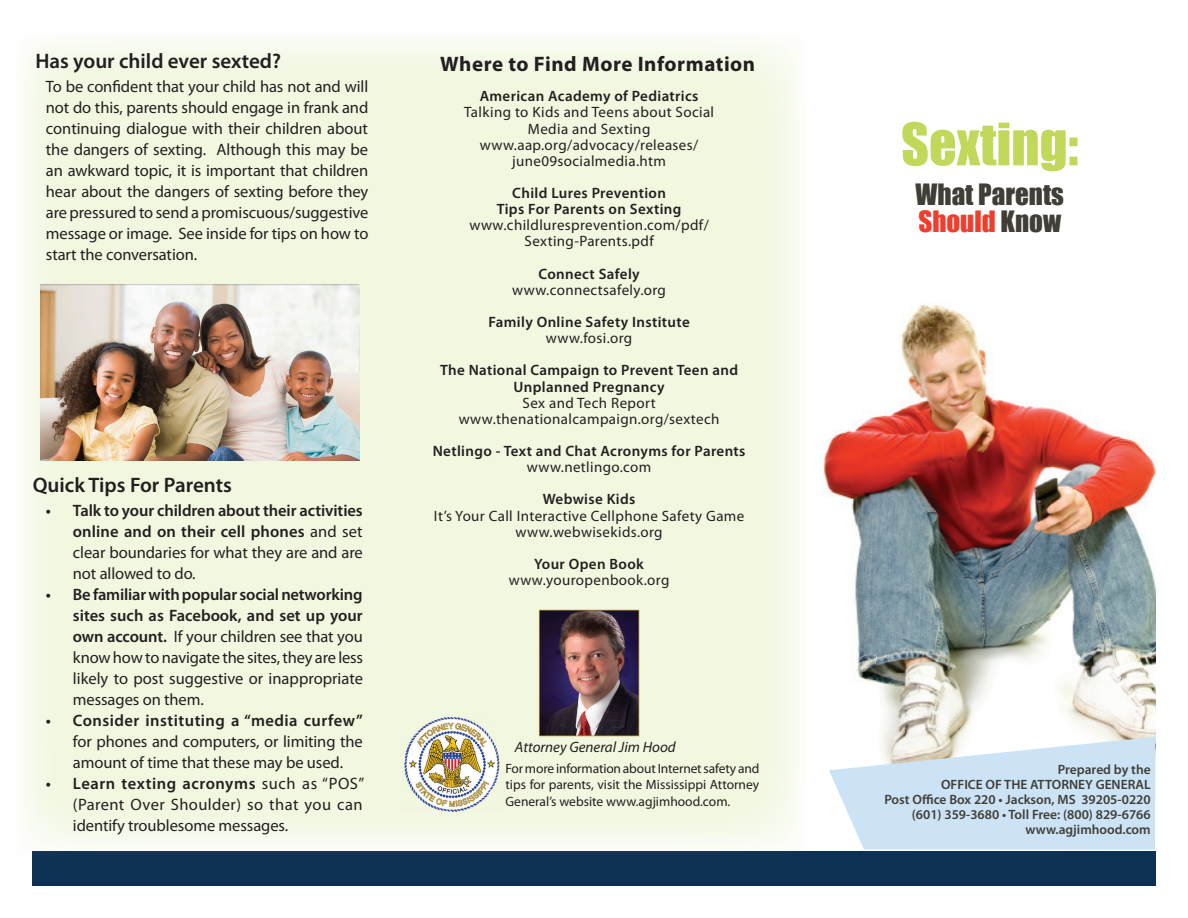
<style>
.page{position:relative;width:1188px;height:918px;background:#fff}
.page>*{position:absolute;margin:0;border:0;box-sizing:border-box;transform-origin:0 0}
.t1{font:54px "Impact";color:#c1d95a}
.t2{font:27px/27px "Impact";color:#403e37}
.t3{font:600 21px "Myriad Pro";color:#231f20}
.t4{font:700 21px "Myriad Pro";letter-spacing:.025em;color:#231f20}
.t5{font:16.5px/21px "Myriad Pro";letter-spacing:-.005em;color:#231f20;text-align:justify}
.t6{font:600 16.5px/21px "Myriad Pro";letter-spacing:.005em;color:#231f20;text-align:justify}
.t7{font:600 16.5px "Myriad Pro";letter-spacing:.03em;color:#231f20}
.t8{font:15px/16.2px "Myriad Pro";letter-spacing:.025em;color:#231f20;text-align:center}
.t9{font:600 15px/16.2px "Myriad Pro";letter-spacing:.025em;color:#231f20;text-align:center}
.t10{font:italic 15px "Myriad Pro";color:#231f20}
.t11{font:600 13.5px/15px "Myriad Pro";color:#403e37;text-align:right}
.t12{font:13.5px/16.5px "Myriad Pro";color:#231f20;text-align:justify}
.s1{font-weight:400}
.s2{font-weight:600}
.s3{color:#ef3e2d}
</style>
<div class="page">
<img style="left:824px;top:305px;width:332px;height:432px">
<svg style="left:829px;top:737px;width:327px;height:113px;background:#d4e5f4"></svg>
<div style="left:32px;top:851px;width:1124px;height:35px;background:#0d3155"></div>
<div style="left:23px;top:40px;width:730px;height:713px;background:#f2f7e0"></div>
<img style="left:539px;top:610px;width:100px;height:126px">
<img style="left:40px;top:285px;width:319px;height:175px">
<img style="left:401px;top:714px;width:100px;height:100px">
<p class="t3" style="left:35px;top:47px;width:247px">Has your child ever sexted?</p>
<p class="t4" style="left:440px;top:50px;width:317px">Where to Find More Information</p>
<p class="t5" style="left:46px;top:76px;width:324px">To be confident that your child has not and will not do this, parents should engage in frank and continuing dialogue with their children about the dangers of sexting. Although this may be an awkward topic, it is important that children hear about the dangers of sexting before they are pressured to send a promiscuous/suggestive message or image. See inside for tips on how to start the conversation.</p>
<p class="t9" style="left:480px;top:88px;width:220px">American Academy of Pediatrics</p>
<p class="t8" style="left:464px;top:104px;width:252px">Talking to Kids and Teens about Social<br>Media and Sexting www.aap.org/advocacy/releases/ june09socialmedia.htm</p>
<p class="t9" style="left:497px;top:184px;width:186px">Child Lures Prevention<br>Tips For Parents on Sexting</p>
<p class="t8" style="left:469px;top:217px;width:241px">www.childluresprevention.com/pdf/<br>Sexting-Parents.pdf</p>
<p class="t9" style="left:538px;top:265px;width:103px">Connect Safely</p>
<p class="t8" style="left:512px;top:281px;width:155px">www.connectsafely.org</p>
<p class="t9" style="left:488px;top:313px;width:203px">Family Online Safety Institute</p>
<p class="t8" style="left:546px;top:330px;width:88px">www.fosi.org</p>
<p class="t9" style="left:440px;top:362px;width:300px">The National Campaign to Prevent Teen and<br>Unplanned Pregnancy</p>
<p class="t8" style="left:459px;top:394px;width:262px">Sex and Tech Report www.thenationalcampaign.org/sextech</p>
<p class="t9" style="left:433px;top:442px;width:314px">Netlingo - Text and Chat Acronyms for Parents</p>
<p class="t8" style="left:527px;top:459px;width:126px">www.netlingo.com</p>
<p class="t9" style="left:543px;top:491px;width:94px">Webwise Kids</p>
<p class="t8" style="left:434px;top:507px;width:312px">It’s Your Call Interactive Cellphone Safety Game www.webwisekids.org</p>
<p class="t9" style="left:534px;top:555px;width:111px">Your Open Book</p>
<p class="t8" style="left:509px;top:572px;width:162px">www.youropenbook.org</p>
<p class="t3" style="left:33px;top:472px;width:201px">Quick Tips For Parents</p>
<p class="t6" style="left:73px;top:500px;width:291px;text-indent:-27px">• Talk to your children about their activities online and on their cell phones <span class="s1">and set clear boundaries for what they are and are not allowed to do.</span></p>
<p class="t5" style="left:73px;top:584px;width:292px;text-indent:-27px"><span class="s2">• Be familiar with popular social networking sites such as Facebook, and set up your own account.</span> If your children see that you know how to navigate the sites, they are less likely to post suggestive or inappropriate messages on them.</p>
<p class="t7" style="left:46px;top:710px;width:318px">• Consider instituting a “media curfew”</p>
<p class="t5" style="left:73px;top:731px;width:291px">for phones and computers, or limiting the amount of time that these may be used.</p>
<p class="t5" style="left:73px;top:773px;width:293px;text-indent:-27px"><span class="s2">• Learn texting acronyms</span> such as “POS” (Parent Over Shoulder) so that you can identify troublesome messages.</p>
<p class="t10" style="left:515px;top:737px;width:162px">Attorney General Jim Hood</p>
<p class="t12" style="left:506px;top:760px;width:255px">For more information about Internet safety and tips for parents, visit the Mississippi Attorney General’s website www.agjimhood.com.</p>
<h1 class="t1" style="left:901px;top:102px;width:179px">Sexting:</h1>
<h2 class="t2" style="left:916px;top:180px;width:150px">What Parents<br><span class="s3">Should</span> Know</h2>
<p class="t11" style="left:884px;top:761px;width:268px">Prepared by the<br>OFFICE OF THE ATTORNEY GENERAL<br>Post Office Box 220 • Jackson, MS 39205-0220 (601) 359-3680 • Toll Free: (800) 829-6766 www.agjimhood.com</p>
</div>
